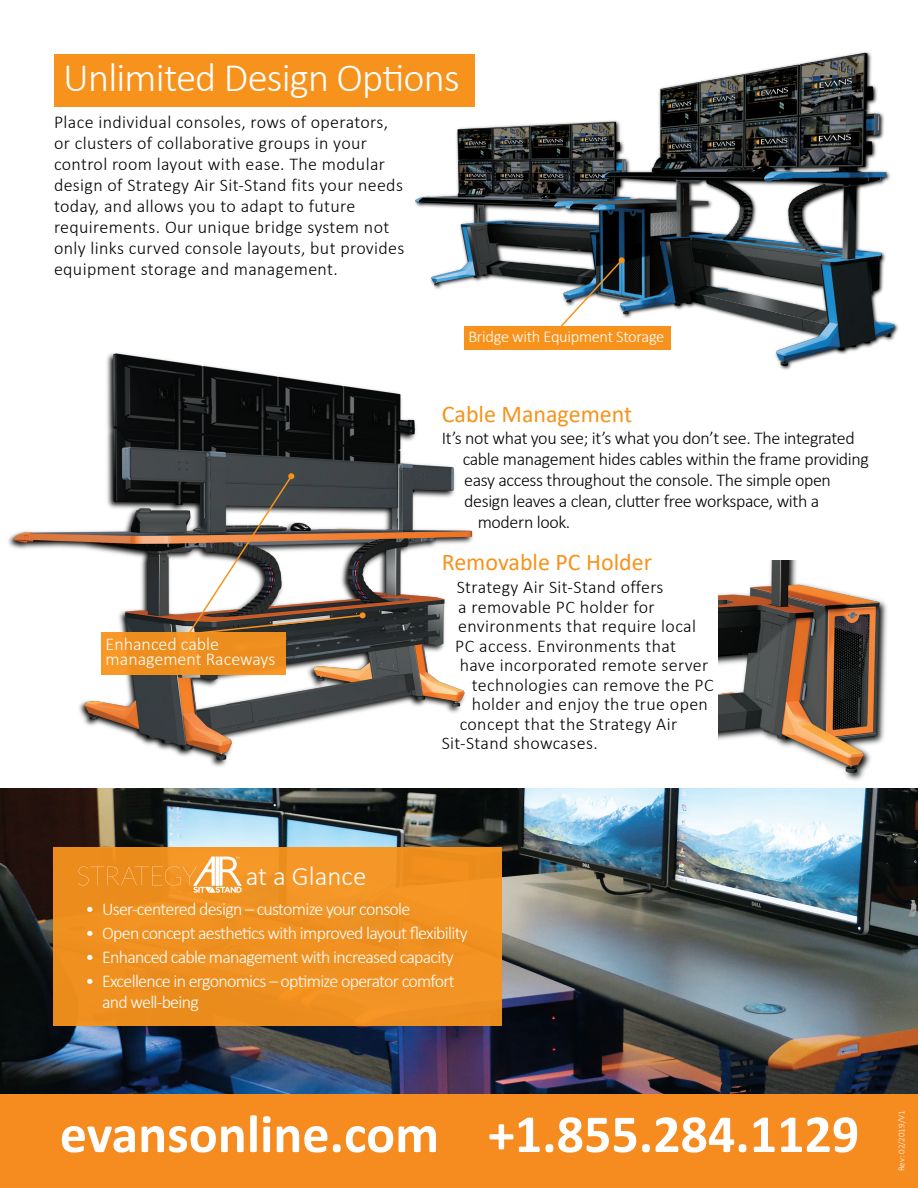
<style>
.page{position:relative;width:918px;height:1188px;background:#fff}
.page>*{position:absolute;margin:0;border:0;box-sizing:border-box;transform-origin:0 0}
.t1{font:700 54px "Calibri";color:#fff}
.t2{font:300 40.5px "Calibri";letter-spacing:-.02em;color:#fff}
.t3{font:300 27px "Calibri";color:#fff}
.t4{font:24px "Calibri";color:#f7931d}
.t5{font:300 18px/21px "Calibri";letter-spacing:.02em;color:#000}
.t6{font:300 18px "Calibri";letter-spacing:-.02em;color:#000}
.t7{font:300 18px/21px "Calibri";letter-spacing:-.04em;color:#fff}
.t8{font:300 18px "Calibri";color:#fff}
.t9{font:300 16.5px "Calibri";letter-spacing:-.02em;color:#fff}
.t10{font:300 9px "Calibri";color:#fff}
</style>
<div class="page">
<img style="left:0;top:788px;width:918px;height:306px">
<div style="left:53px;top:848px;width:448px;height:178px;background:#ef9121"></div>
<img style="left:414px;top:51px;width:485px;height:319px">
<img style="left:8px;top:335px;width:478px;height:432px">
<img style="left:718px;top:560px;width:182px;height:230px">
<div style="left:102px;top:633px;width:184px;height:42px;background:#ed8e1e"></div>
<div style="left:464px;top:326px;width:207px;height:23px;background:#f7931d"></div>
<div style="left:54px;top:54px;width:420px;height:53px;background:#f7931d"></div>
<svg style="left:559px;top:257px;width:66px;height:69px"></svg>
<svg style="left:187px;top:473px;width:179px;height:163px"></svg>
<svg style="left:78px;top:857px;width:164px;height:36px"></svg>
<div style="left:0;top:1094px;width:918px;height:94px;background:#f68b1f"></div>
<p class="t2" style="left:63px;top:53px;width:398px">Unlimited Design Options</p>
<p class="t5" style="left:54px;top:112px;width:352px">Place individual consoles, rows of operators, or clusters of collaborative groups in your control room layout with ease. The modular design of Strategy Air Sit-Stand fits your needs today, and allows you to adapt to future requirements. Our unique bridge system not only links curved console layouts, but provides equipment storage and management.</p>
<p class="t8" style="left:106px;top:633px;width:115px">Enhanced cable</p>
<p class="t8" style="left:106px;top:648px;width:171px">management Raceways</p>
<p class="t9" style="left:468px;top:327px;width:198px">Bridge with Equipment Storage</p>
<p class="t4" style="left:442px;top:397px;width:192px">Cable Management</p>
<p class="t6" style="left:442px;top:427px;width:415px">It’s not what you see; it’s what you don’t see. The integrated</p>
<p class="t6" style="left:463px;top:448px;width:408px">cable management hides cables within the frame providing</p>
<p class="t6" style="left:464px;top:469px;width:368px">easy access throughout the console. The simple open</p>
<p class="t6" style="left:464px;top:490px;width:357px">design leaves a clean, clutter free workspace, with a</p>
<p class="t6" style="left:478px;top:511px;width:94px">modern look.</p>
<p class="t4" style="left:442px;top:545px;width:212px">Removable PC Holder</p>
<p class="t5" style="left:457px;top:577px;width:208px">Strategy Air Sit-Stand offers</p>
<p class="t5" style="left:458px;top:596px;width:198px">a removable PC holder for</p>
<p class="t5" style="left:458px;top:616px;width:239px">environments that require local</p>
<p class="t5" style="left:455px;top:635px;width:222px">PC access. Environments that</p>
<p class="t5" style="left:460px;top:655px;width:250px">have incorporated remote server</p>
<p class="t5" style="left:472px;top:674px;width:243px">technologies can remove the PC</p>
<p class="t5" style="left:472px;top:694px;width:238px">holder and enjoy the true open</p>
<p class="t5" style="left:460px;top:713px;width:219px">concept that the Strategy Air</p>
<p class="t5" style="left:442px;top:733px;width:158px">Sit-Stand showcases.</p>
<p class="t3" style="left:246px;top:859px;width:122px">at a Glance</p>
<p class="t7" style="left:86px;top:898px;width:326px">• User-centered design – customize your console</p>
<p class="t7" style="left:86px;top:922px;width:384px">• Open concept aesthetics with improved layout flexibility</p>
<p class="t7" style="left:86px;top:946px;width:370px">• Enhanced cable management with increased capacity</p>
<p class="t7" style="left:102px;top:970px;width:354px;text-indent:-16px">• Excellence in ergonomics – optimize operator comfort and well-being</p>
<p class="t1" style="left:60px;top:1096px;width:801px">evansonline.com +1.855.284.1129</p>
<p class="t10" style="left:896px;top:1171px;width:62px;rotate:-90deg">Rev: 02/2019/V1</p>
</div>
